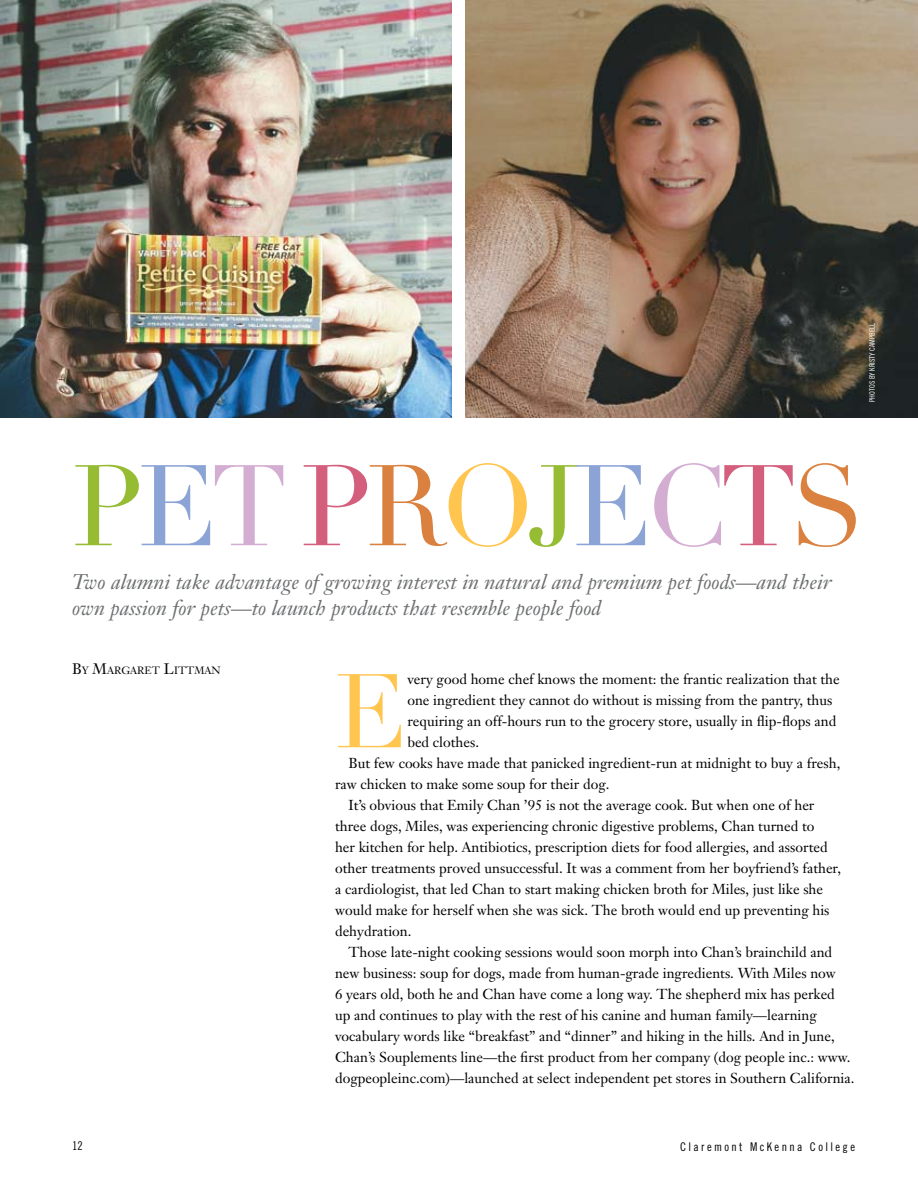
<style>
.page{position:relative;width:918px;height:1188px;background:#fff}
.page>*{position:absolute;margin:0;border:0;box-sizing:border-box;transform-origin:0 0}
.t1{font:112.5px "Didot";letter-spacing:-.06em;color:#96bc33}
.t2{font:102.75px "Didot";color:#ffc54e}
.t3{font:italic 21px/25.5px "Janson Text";color:#6d6f71}
.t4{font:14.25px "Janson Text";color:#000}
.t5{font:12px "Trade Gothic Cond Eighteen";letter-spacing:.2em;color:#000}
.t6{font:10.5px "Janson Text";color:#000}
.t7{font:7.5px "Trade Gothic Cond Eighteen";color:#fff}
.s1{color:#8ca4d5}
.s2{color:#d4aed2}
.s3{color:#d45f7c}
.s4{color:#db813f}
.s5{color:#ffc54e}
.s6{font-size:15px}
</style>
<div class="page">
<img style="left:0;top:0;width:452px;height:417px">
<img style="left:465px;top:0;width:453px;height:417px">
<p class="t7" style="left:868px;top:402px;width:80px;rotate:-90deg">photosbykristycampbell</p>
<h1 class="t1" style="left:72px;top:439px;width:795px">P<span class="s1">E</span><span class="s2">T</span> <span class="s3">P</span><span class="s4">R</span><span class="s5">O</span>J<span class="s1">E</span><span class="s2">C</span><span class="s3">T</span><span class="s4">S</span></h1>
<h3 class="t3" style="left:72px;top:569px;width:761px">Two alumni take advantage of growing interest in natural and premium pet foods—and their own passion for pets—to launch products that resemble people food</h3>
<p class="t6" style="left:72px;top:664px;width:150px"><span class="s6">B</span>Y <span class="s6">M</span>ARGARET <span class="s6">L</span>ITTMAN</p>
<h2 class="t2" style="left:335px;top:650px;width:74px">E</h2>
<p class="t4" style="left:407px;top:670px;width:434px">very good home chef knows the moment: the frantic realization that the</p>
<p class="t4" style="left:407px;top:691px;width:427px">one ingredient they cannot do without is missing from the pantry, thus</p>
<p class="t4" style="left:407px;top:712px;width:431px">requiring an off-hours run to the grocery store, usually in flip-flops and</p>
<p class="t4" style="left:407px;top:733px;width:73px">bed clothes.</p>
<p class="t4" style="left:349px;top:754px;width:493px">But few cooks have made that panicked ingredient-run at midnight to buy a fresh,</p>
<p class="t4" style="left:335px;top:775px;width:276px">raw chicken to make some soup for their dog.</p>
<p class="t4" style="left:349px;top:796px;width:467px">It’s obvious that Emily Chan ’95 is not the average cook. But when one of her</p>
<p class="t4" style="left:335px;top:817px;width:481px">three dogs, Miles, was experiencing chronic digestive problems, Chan turned to</p>
<p class="t4" style="left:335px;top:838px;width:494px">her kitchen for help. Antibiotics, prescription diets for food allergies, and assorted</p>
<p class="t4" style="left:335px;top:859px;width:507px">other treatments proved unsuccessful. It was a comment from her boyfriend’s father,</p>
<p class="t4" style="left:335px;top:880px;width:490px">a cardiologist, that led Chan to start making chicken broth for Miles, just like she</p>
<p class="t4" style="left:335px;top:901px;width:496px">would make for herself when she was sick. The broth would end up preventing his</p>
<p class="t4" style="left:335px;top:922px;width:78px">dehydration.</p>
<p class="t4" style="left:349px;top:943px;width:485px">Those late-night cooking sessions would soon morph into Chan’s brainchild and</p>
<p class="t4" style="left:335px;top:964px;width:502px">new business: soup for dogs, made from human-grade ingredients. With Miles now</p>
<p class="t4" style="left:335px;top:985px;width:501px">6 years old, both he and Chan have come a long way. The shepherd mix has perked</p>
<p class="t4" style="left:335px;top:1006px;width:483px">up and continues to play with the rest of his canine and human family—learning</p>
<p class="t4" style="left:335px;top:1027px;width:501px">vocabulary words like “breakfast” and “dinner” and hiking in the hills. And in June,</p>
<p class="t4" style="left:335px;top:1048px;width:517px">Chan’s Souplements line—the first product from her company (dog people inc.: www.</p>
<p class="t4" style="left:335px;top:1069px;width:521px">dogpeopleinc.com)—launched at select independent pet stores in Southern California.</p>
<p class="t5" style="left:72px;top:1139px;width:12px">12</p>
<p class="t5" style="left:680px;top:1140px;width:176px">Claremont McKenna College</p>
</div>
